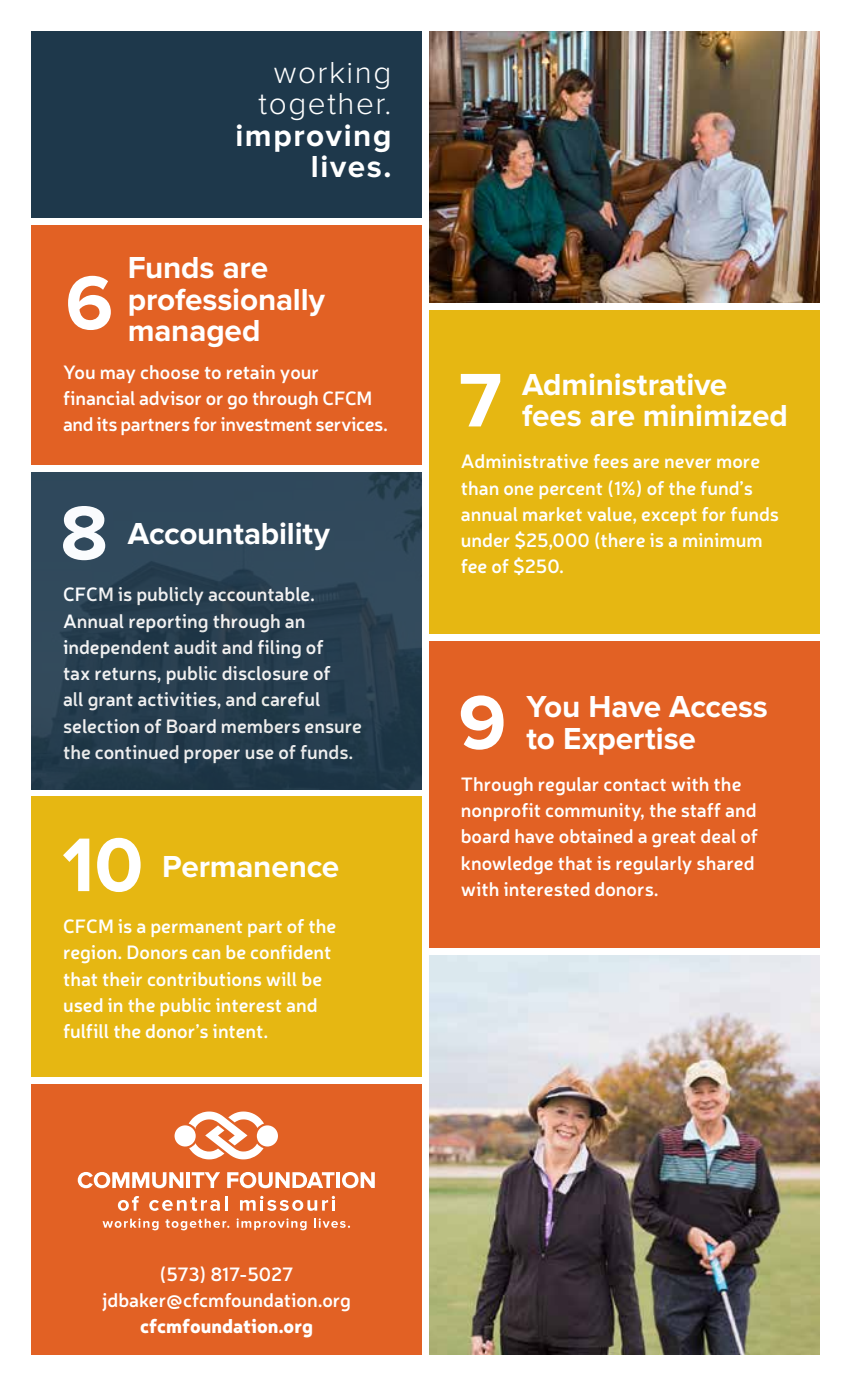
<style>
.page{position:relative;width:851px;height:1386px;background:#fff}
.page>*{position:absolute;margin:0;border:0;box-sizing:border-box;transform-origin:0 0}
.t1{font:700 78.75px "Proxima Nova";color:#fff}
.t2{font:700 31.5px/31.5px "Proxima Nova";letter-spacing:-.005em;color:#fff}
.t3{font:300 31.5px/31.5px "Proxima Nova";letter-spacing:.05em;color:#fff;text-align:center}
.t4{font:700 31.5px/31.5px "Proxima Nova";letter-spacing:.05em;color:#fff;text-align:right}
.t5{font:600 19.25px/26.2px "Neris";color:#fff}
.t6{font:900 19.25px "Neris";color:#fff}
</style>
<div class="page">
<img style="left:429px;top:32px;width:390px;height:270px">
<img style="left:429px;top:955px;width:390px;height:399px">
<div style="left:429px;top:310px;width:390px;height:324px;background:#e6b712"></div>
<div style="left:429px;top:641px;width:390px;height:306px;background:#e26124"></div>
<div style="left:32px;top:226px;width:389px;height:239px;background:#e26124"></div>
<div style="left:32px;top:472px;width:389px;height:317px;background:#293f51"></div>
<div style="left:32px;top:796px;width:389px;height:281px;background:#e6b712"></div>
<div style="left:32px;top:1084px;width:389px;height:270px;background:#e26124"></div>
<div style="left:32px;top:32px;width:389px;height:186px;background:#1e384b"></div>
<svg style="left:78px;top:1172px;width:105px;height:16px"></svg>
<hr style="left:186px;top:1172px;width:4px;height:16px;background:#fff">
<svg style="left:192px;top:1172px;width:28px;height:16px"></svg>
<svg style="left:227px;top:1172px;width:107px;height:16px"></svg>
<hr style="left:336px;top:1172px;width:4px;height:16px;background:#fff">
<svg style="left:342px;top:1172px;width:33px;height:16px"></svg>
<svg style="left:118px;top:1196px;width:21px;height:15px"></svg>
<svg style="left:149px;top:1196px;width:78px;height:15px"></svg>
<svg style="left:240px;top:1196px;width:95px;height:15px"></svg>
<svg style="left:102px;top:1218px;width:56px;height:12px"></svg>
<svg style="left:165px;top:1219px;width:64px;height:11px"></svg>
<svg style="left:236px;top:1218px;width:70px;height:12px"></svg>
<svg style="left:314px;top:1218px;width:36px;height:10px"></svg>
<svg style="left:174px;top:1112px;width:104px;height:47px"></svg>
<h2 class="t3" style="left:258px;top:57px;width:134px">working together.</h2>
<h2 class="t4" style="left:235px;top:120px;width:157px">improving lives.</h2>
<h1 class="t1" style="left:65px;top:258px;width:49px">6</h1>
<h2 class="t2" style="left:128px;top:253px;width:199px">Funds are professionally</h2>
<h2 class="t2" style="left:128px;top:316px;width:134px">managed</h2>
<p class="t5" style="left:63px;top:358px;width:326px">You may choose to retain your financial advisor or go through CFCM and its partners for investment services.</p>
<h1 class="t1" style="left:60px;top:488px;width:49px">8</h1>
<p class="t5" style="left:63px;top:580px;width:300px">CFCM is publicly accountable.<br>Annual reporting through an independent audit and filing of<br>tax returns, public disclosure of<br>all grant activities, and careful selection of Board members ensure the continued proper use of funds.</p>
<h2 class="t2" style="left:128px;top:519px;width:204px">Accountability</h2>
<h1 class="t1" style="left:62px;top:820px;width:83px">10</h1>
<p class="t5" style="left:63px;top:912px;width:275px">CFCM is a permanent part of the region. Donors can be confident that their contributions will be used in the public interest and fulfill the donor’s intent.</p>
<h2 class="t2" style="left:162px;top:852px;width:179px">Permanence</h2>
<h1 class="t1" style="left:459px;top:355px;width:44px">7</h1>
<h2 class="t2" style="left:522px;top:369px;width:267px">Administrative fees are minimized</h2>
<p class="t5" style="left:461px;top:448px;width:320px">Administrative fees are never more than one percent (1%) of the fund’s annual market value, except for funds under $25,000 (there is a minimum fee of $250.</p>
<h1 class="t1" style="left:458px;top:677px;width:49px">9</h1>
<h2 class="t2" style="left:526px;top:692px;width:243px">You Have Access to Expertise</h2>
<p class="t5" style="left:461px;top:770px;width:299px">Through regular contact with the nonprofit community, the staff and board have obtained a great deal of knowledge that is regularly shared with interested donors.</p>
<p class="t5" style="left:102px;top:1260px;width:250px;text-align:center">(573) 817-5027 jdbaker@cfcmfoundation.org</p>
<p class="t6" style="left:140px;top:1312px;width:175px">cfcmfoundation.org</p>
</div>
